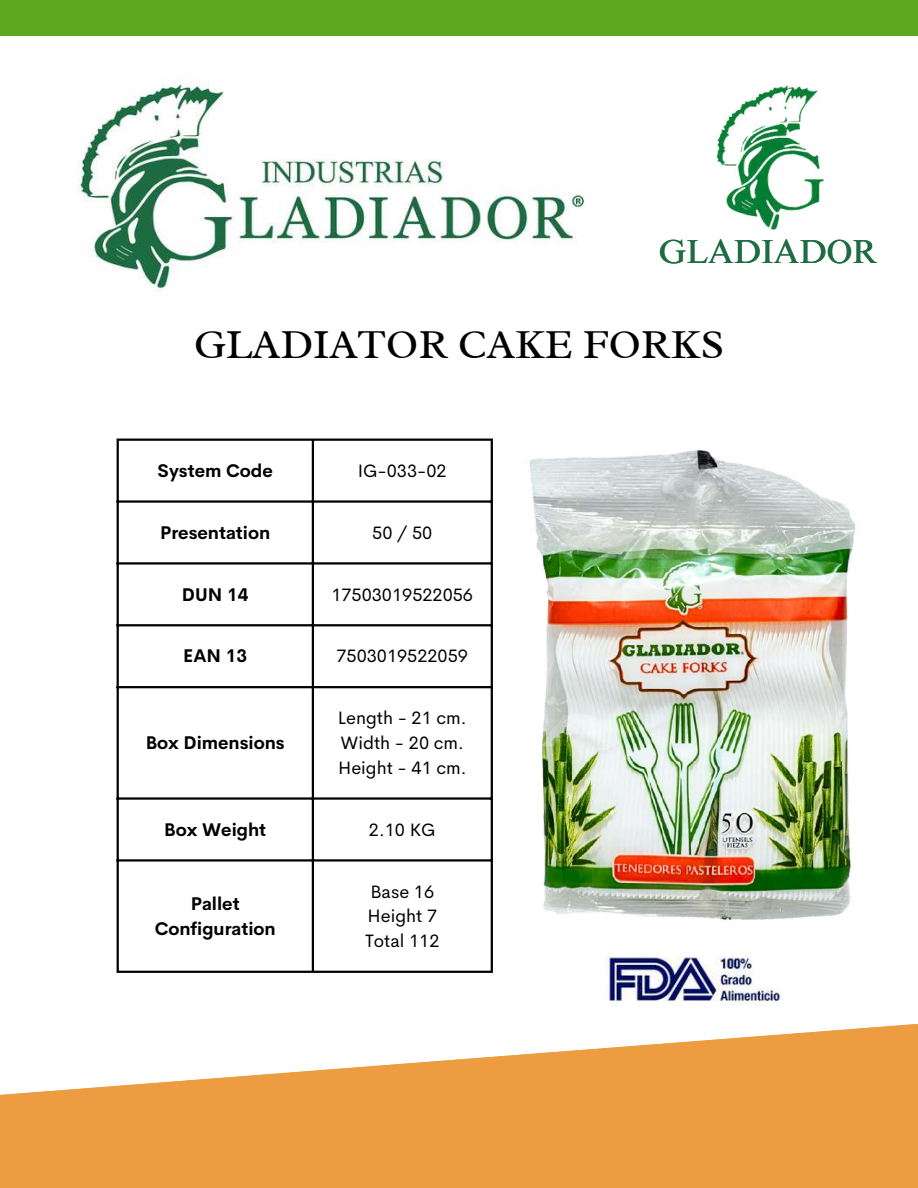
<style>
.page{position:relative;width:918px;height:1188px;background:#ed9c42}
.page>*{position:absolute;margin:0;border:0;box-sizing:border-box;transform-origin:0 0}
.t1{font:41.7px "Radley";color:#000}
.t2{font:33.15px "Times NRMT Pro";color:#1e6c42}
.t3{font:18px/24.8px "Cerebri Sans";color:#000}
.t4{font:700 18px/24.8px "Cerebri Sans";color:#000;text-align:center}
</style>
<div class="page">
<div style="left:0;top:36px;width:918px;height:1059px;background:#fff"></div>
<div style="left:0;top:0;width:918px;height:36px;background:#5da71e"></div>
<img style="left:515px;top:446px;width:346px;height:493px">
<img style="left:71px;top:63px;width:524px;height:235px">
<hr style="left:117px;top:441px;width:2px;height:530px;background:#000">
<hr style="left:312px;top:441px;width:2px;height:530px;background:#000">
<hr style="left:491px;top:441px;width:2px;height:530px;background:#000">
<hr style="left:117px;top:439px;width:376px;height:2px;background:#000">
<hr style="left:117px;top:500px;width:376px;height:3px;background:#000">
<hr style="left:117px;top:562px;width:376px;height:3px;background:#000">
<hr style="left:117px;top:624px;width:376px;height:2px;background:#000">
<hr style="left:117px;top:686px;width:376px;height:2px;background:#000">
<hr style="left:117px;top:797px;width:376px;height:3px;background:#000">
<hr style="left:117px;top:859px;width:376px;height:3px;background:#000">
<hr style="left:117px;top:971px;width:376px;height:2px;background:#000">
<img style="left:606px;top:942px;width:177px;height:68px">
<img style="left:709px;top:85px;width:117px;height:152px">
<h2 class="t2" style="left:659px;top:240px;width:221px">GLADIADOR</h2>
<h1 class="t1" style="left:194px;top:318px;width:532px">GLADIATOR CAKE FORKS</h1>
<p class="t4" style="left:158px;top:458px;width:117px">System Code</p>
<p class="t3" style="left:358px;top:458px;width:90px">IG-033-02</p>
<p class="t4" style="left:160px;top:520px;width:112px">Presentation</p>
<p class="t3" style="left:372px;top:520px;width:61px">50 / 50</p>
<p class="t4" style="left:182px;top:582px;width:68px">DUN 14</p>
<p class="t3" style="left:331px;top:582px;width:143px">17503019522056</p>
<p class="t4" style="left:183px;top:644px;width:65px">EAN 13</p>
<p class="t3" style="left:336px;top:644px;width:133px">7503019522059</p>
<p class="t4" style="left:146px;top:730px;width:141px">Box Dimensions</p>
<p class="t3" style="left:338px;top:706px;width:130px">Length - 21 cm.<br>Width - 20 cm.<br>Height - 41 cm.</p>
<p class="t4" style="left:164px;top:817px;width:103px">Box Weight</p>
<p class="t3" style="left:369px;top:817px;width:68px">2.10 KG</p>
<p class="t4" style="left:155px;top:891px;width:123px">Pallet<br>Configuration</p>
<p class="t3" style="left:365px;top:879px;width:76px">Base 16<br>Height 7<br>Total 112</p>
</div>
